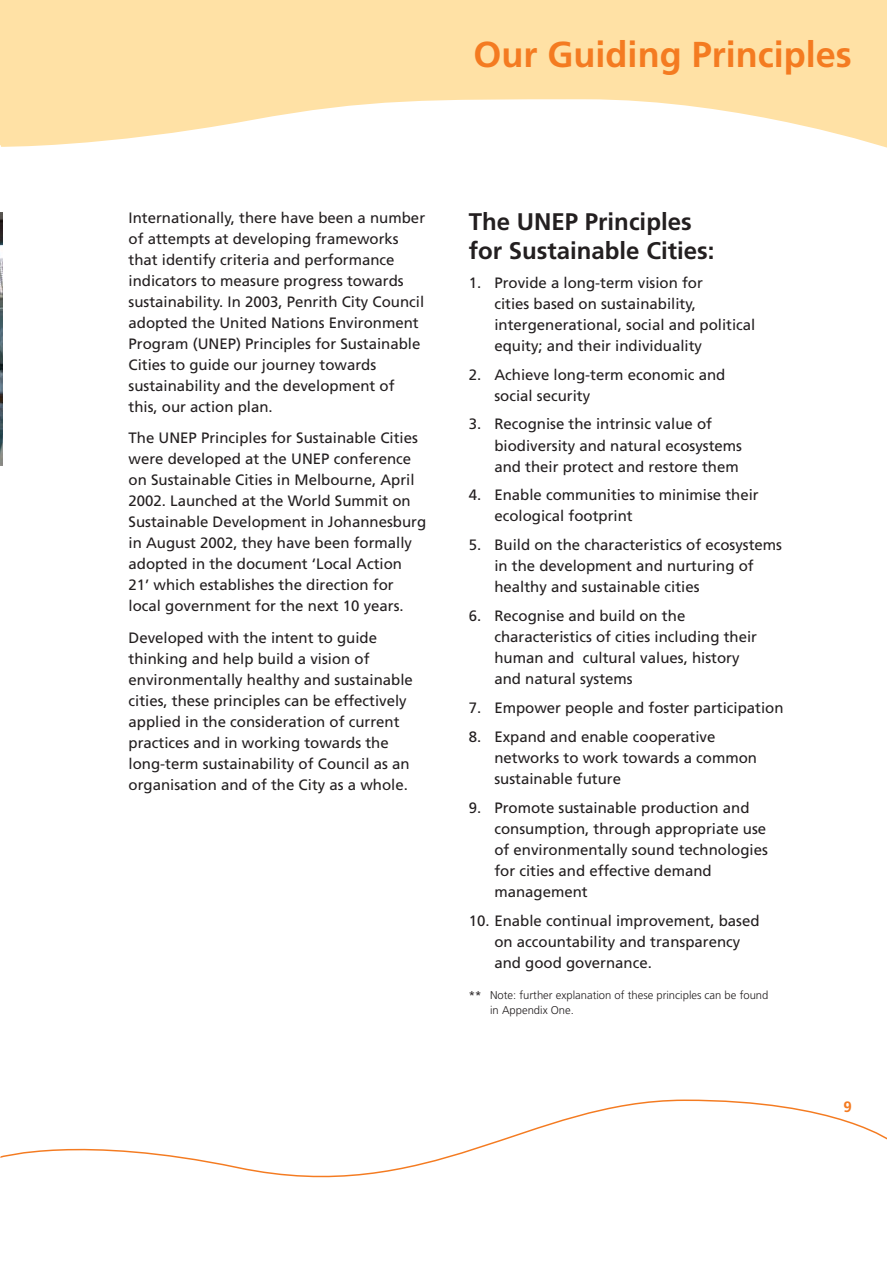
<style>
.page{position:relative;width:887px;height:1261px;background:#fff}
.page>*{position:absolute;margin:0;border:0;box-sizing:border-box;transform-origin:0 0}
.t1{font:700 36px "Frutiger";color:#f47b21}
.t2{font:700 24px/29.1px "Frutiger";color:#231f20}
.t3{font:15px/21px "Frutiger";color:#231f20}
.t4{font:700 15px "Frutiger";color:#f47b21}
.t5{font:300 11.25px/15.8px "Frutiger";color:#231f20}
.s1{font-weight:400}
</style>
<div class="page">
<img style="left:0;top:212px;width:2px;height:253px">
<svg style="left:2px;top:1099px;width:885px;height:79px"></svg>
<svg style="left:0;top:0;width:887px;height:148px;fill:#ffe1a5"></svg>
<p class="t1" style="left:473px;top:34px;width:380px">Our Guiding Principles</p>
<p class="t3" style="left:128px;top:207px;width:298px">Internationally, there have been a number of attempts at developing frameworks that identify criteria and performance indicators to measure progress towards sustainability. In 2003, Penrith City Council adopted the United Nations Environment Program (UNEP) Principles for Sustainable Cities to guide our journey towards sustainability and the development of this, our action plan.</p>
<p class="t3" style="left:128px;top:427px;width:299px">The UNEP Principles for Sustainable Cities were developed at the UNEP conference on Sustainable Cities in Melbourne, April 2002. Launched at the World Summit on Sustainable Development in Johannesburg in August 2002, they have been formally adopted in the document ‘Local Action 21’ which establishes the direction for local government for the next 10 years.</p>
<p class="t3" style="left:128px;top:627px;width:286px">Developed with the intent to guide thinking and help build a vision of environmentally healthy and sustainable cities, these principles can be effectively applied in the consideration of current practices and in working towards the long-term sustainability of Council as an organisation and of the City as a whole.</p>
<p class="t2" style="left:469px;top:206px;width:247px">The UNEP Principles for Sustainable Cities:</p>
<p class="t3" style="left:494px;top:272px;width:262px;text-indent:-26px">1. Provide a long-term vision for<br>cities based on sustainability, intergenerational, social and political equity; and their individuality</p>
<p class="t3" style="left:494px;top:363px;width:232px;text-indent:-26px">2. Achieve long-term economic and social security</p>
<p class="t3" style="left:494px;top:413px;width:249px;text-indent:-26px">3. Recognise the intrinsic value of biodiversity and natural ecosystems and their protect and restore them</p>
<p class="t3" style="left:494px;top:484px;width:266px;text-indent:-26px">4. Enable communities to minimise their ecological footprint</p>
<p class="t3" style="left:494px;top:534px;width:289px;text-indent:-26px">5. Build on the characteristics of ecosystems in the development and nurturing of healthy and sustainable cities</p>
<p class="t3" style="left:494px;top:605px;width:264px;text-indent:-26px">6. Recognise and build on the characteristics of cities including their human and cultural values, history and natural systems</p>
<p class="t3" style="left:469px;top:697px;width:316px">7. Empower people and foster participation</p>
<p class="t3" style="left:494px;top:726px;width:264px;text-indent:-26px">8. Expand and enable cooperative networks to work towards a common sustainable future</p>
<p class="t3" style="left:494px;top:797px;width:275px;text-indent:-26px">9. Promote sustainable production and consumption, through appropriate use of environmentally sound technologies for cities and effective demand management</p>
<p class="t3" style="left:494px;top:909px;width:267px;text-indent:-26px">10. Enable continual improvement, based on accountability and transparency and good governance.</p>
<p class="t5" style="left:490px;top:986px;width:280px;text-indent:-21px"><span class="s1">**</span> Note: further explanation of these principles can be found in Appendix One.</p>
<p class="t4" style="left:843px;top:1097px;width:10px">9</p>
</div>
